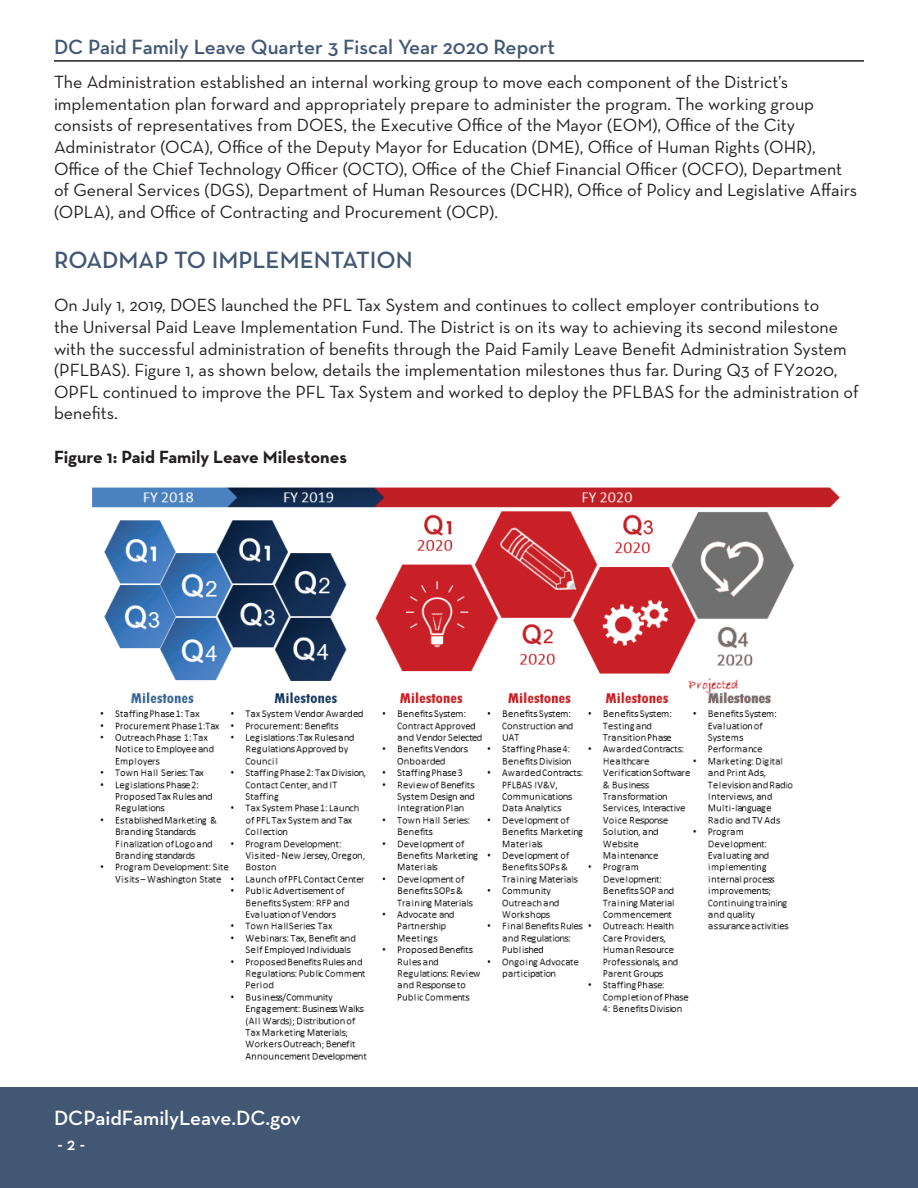
<style>
.page{position:relative;width:918px;height:1188px;background:#fff}
.page>*{position:absolute;margin:0;border:0;box-sizing:border-box;transform-origin:0 0}
.t1{font:600 24px "Neutra Text";color:#415773}
.t2{font:600 21px "Neutra Text";color:#415773}
.t3{font:600 21px "Neutra Text";color:#fff}
.t4{font:18px/21.6px "Neutra Text";color:#231f20}
.t5{font:700 18px "Neutra Text";letter-spacing:-.005em;color:#231f20}
.t6{font:600 18px "Neutra Text";color:#fff}
</style>
<div class="page">
<hr style="left:54px;top:60px;width:810px;height:2px;background:#231f20">
<div style="left:0;top:1088px;width:918px;height:100px;background:#415773"></div>
<img style="left:92px;top:487px;width:748px;height:575px">
<p class="t2" style="left:54px;top:34px;width:503px">DC Paid Family Leave Quarter 3 Fiscal Year 2020 Report</p>
<p class="t4" style="left:54px;top:71px;width:805px">The Administration established an internal working group to move each component of the District’s implementation plan forward and appropriately prepare to administer the program. The working group consists of representatives from DOES, the Executive Office of the Mayor (EOM), Office of the City Administrator (OCA), Office of the Deputy Mayor for Education (DME), Office of Human Rights (OHR), Office of the Chief Technology Officer (OCTO), Office of the Chief Financial Officer (OCFO), Department of General Services (DGS), Department of Human Resources (DCHR), Office of Policy and Legislative Affairs (OPLA), and Office of Contracting and Procurement (OCP).</p>
<h1 class="t1" style="left:54px;top:245px;width:360px">ROADMAP TO IMPLEMENTATION</h1>
<p class="t4" style="left:54px;top:294px;width:806px">On July 1, 2019, DOES launched the PFL Tax System and continues to collect employer contributions to<br>the Universal Paid Leave Implementation Fund. The District is on its way to achieving its second milestone with the successful administration of benefits through the Paid Family Leave Benefit Administration System (PFLBAS). Figure 1, as shown below, details the implementation milestones thus far. During Q3 of FY2020, OPFL continued to improve the PFL Tax System and worked to deploy the PFLBAS for the administration of benefits.</p>
<p class="t5" style="left:54px;top:445px;width:294px">Figure 1: Paid Family Leave Milestones</p>
<p class="t3" style="left:54px;top:1105px;width:248px">DCPaidFamilyLeave.DC.gov</p>
<p class="t6" style="left:58px;top:1133px;width:29px">- 2 -</p>
</div>
